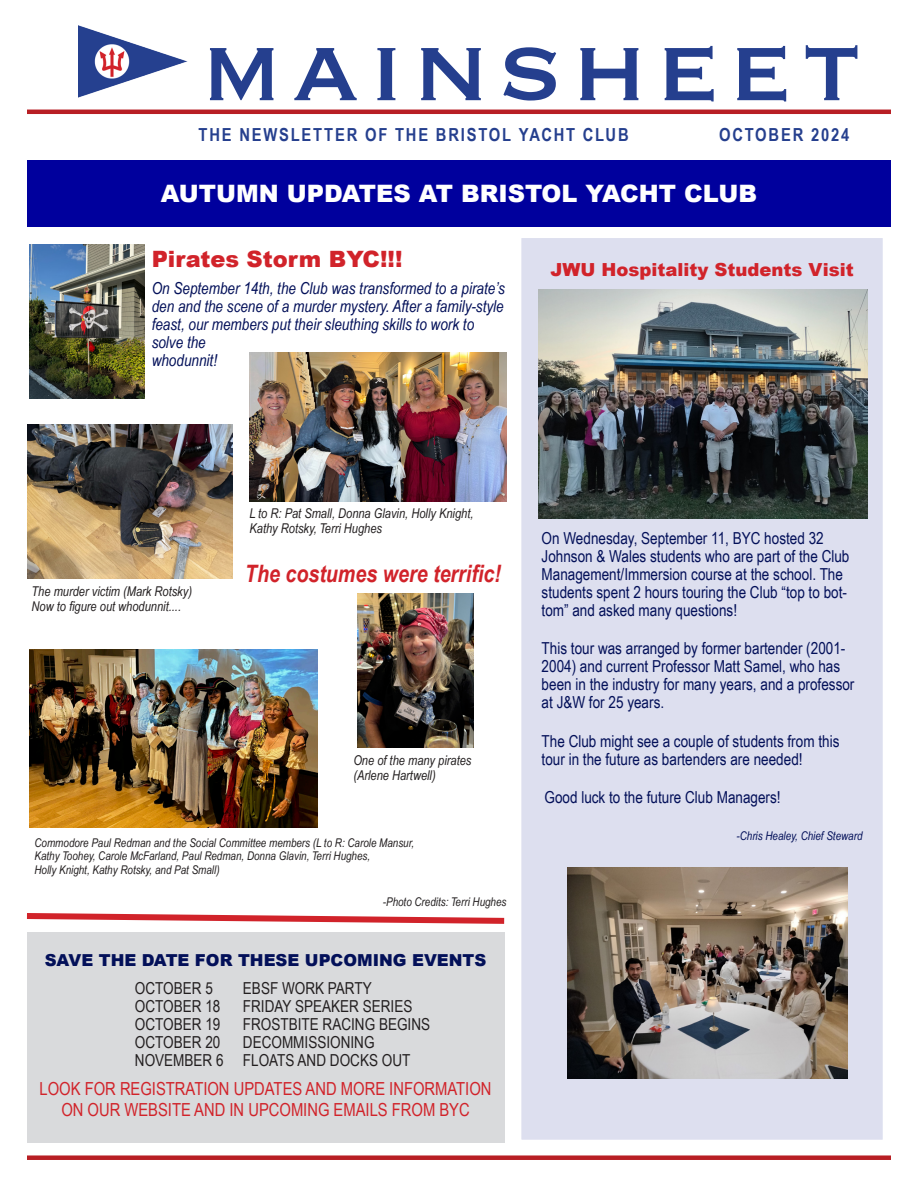
<style>
.page{position:relative;width:918px;height:1188px;background:#fff}
.page>*{position:absolute;margin:0;border:0;box-sizing:border-box;transform-origin:0 0}
.t1{font:118.5px "Copperplate";letter-spacing:.06em;color:#253f8e}
.t2{font:900 24px "Arial";color:#fff}
.t3{font:italic 700 24px "Arial Narrow";color:#d1232a}
.t4{font:900 22.5px "Arial";color:#d1232a}
.t5{font:18px/21.6px "Arial Narrow";color:#d1232a;text-align:center}
.t6{font:700 18px "Arial Narrow";letter-spacing:.1em;color:#253f8e}
.t7{font:900 18px "Arial";color:#d1232a}
.t8{font:16.5px/18px "Arial Narrow";color:#031059}
.t9{font:italic 16.5px/18px "Arial Narrow";color:#031059}
.t10{font:16.5px "Arial Narrow";color:#231f20}
.t11{font:900 16.5px "Arial";color:#031059}
.t12{font:italic 13.5px/15px "Arial Narrow";color:#231f20}
.t13{font:italic 12px/13.5px "Arial Narrow";color:#231f20}
.t14{font:italic 12px "Arial Narrow";color:#031059}
</style>
<div class="page">
<hr style="left:27px;top:110px;width:864px;height:4px;background:#b81f24">
<img style="left:78px;top:25px;width:109px;height:72px">
<div style="left:27px;top:1155px;width:864px;height:5px;background:#b81f24"></div>
<div style="left:27px;top:160px;width:864px;height:67px;background:#00009d"></div>
<svg style="left:26px;top:913px;width:479px;height:11px"></svg>
<div style="left:27px;top:932px;width:477px;height:211px;background:#d9dadc"></div>
<img style="left:29px;top:244px;width:116px;height:154px">
<img style="left:249px;top:353px;width:258px;height:149px">
<img style="left:27px;top:425px;width:206px;height:154px">
<img style="left:357px;top:593px;width:116px;height:154px">
<img style="left:29px;top:649px;width:289px;height:179px">
<div style="left:521px;top:237px;width:363px;height:903px;background:#dddfef"></div>
<div style="left:520px;top:237px;width:364px;height:904px;border:2px solid #fff"></div>
<img style="left:539px;top:290px;width:329px;height:228px">
<img style="left:567px;top:868px;width:281px;height:210px">
<p class="t1" style="left:199px;top:-9px;width:664px">mainsheet</p>
<p class="t6" style="left:199px;top:121px;width:432px">THE NEWSLETTER OF THE BRISTOL YACHT CLUB</p>
<p class="t6" style="left:719px;top:121px;width:132px">OCTOBER 2024</p>
<p class="t2" style="left:161px;top:176px;width:598px">AUTUMN UPDATES AT BRISTOL YACHT CLUB</p>
<p class="t4" style="left:152px;top:243px;width:252px">Pirates Storm BYC!!!</p>
<p class="t9" style="left:152px;top:279px;width:355px">On September 14th, the Club was transformed to a pirate’s den and the scene of a murder mystery. After a family-style feast, our members put their sleuthing skills to work to solve the<br>whodunnit!</p>
<p class="t7" style="left:550px;top:257px;width:305px">JWU Hospitality Students Visit</p>
<p class="t12" style="left:249px;top:506px;width:226px">L to R: Pat Small, Donna Glavin, Holly Knight,</p>
<p class="t12" style="left:249px;top:521px;width:134px">Kathy Rotsky, Terri Hughes</p>
<p class="t12" style="left:32px;top:583px;width:162px">The murder victim (Mark Rotsky)<br>Now to figure out whodunnit....</p>
<p class="t3" style="left:245px;top:556px;width:257px">The costumes were terrific!</p>
<p class="t12" style="left:353px;top:752px;width:120px">One of the many pirates</p>
<p class="t12" style="left:353px;top:767px;width:84px">(Arlene Hartwell)</p>
<p class="t13" style="left:35px;top:836px;width:381px">Commodore Paul Redman and the Social Committee members (L to R: Carole Mansur,<br>Kathy Toohey, Carole McFarland, Paul Redman, Donna Glavin, Terri Hughes,</p>
<p class="t13" style="left:35px;top:863px;width:187px">Holly Knight, Kathy Rotsky, and Pat Small)</p>
<p class="t13" style="left:383px;top:895px;width:125px">-Photo Credits: Terri Hughes</p>
<p class="t11" style="left:45px;top:948px;width:443px">SAVE THE DATE FOR THESE UPCOMING EVENTS</p>
<p class="t10" style="left:135px;top:976px;width:79px">OCTOBER 5</p>
<p class="t10" style="left:243px;top:976px;width:130px">EBSF WORK PARTY</p>
<p class="t10" style="left:135px;top:994px;width:87px">OCTOBER 18</p>
<p class="t10" style="left:243px;top:994px;width:171px">FRIDAY SPEAKER SERIES</p>
<p class="t10" style="left:135px;top:1012px;width:87px">OCTOBER 19</p>
<p class="t10" style="left:243px;top:1012px;width:189px">FROSTBITE RACING BEGINS</p>
<p class="t10" style="left:135px;top:1030px;width:87px">OCTOBER 20</p>
<p class="t10" style="left:243px;top:1030px;width:133px">DECOMMISSIONING</p>
<p class="t10" style="left:135px;top:1048px;width:277px">NOVEMBER 6 FLOATS AND DOCKS OUT</p>
<p class="t5" style="left:40px;top:1077px;width:453px">LOOK FOR REGISTRATION UPDATES AND MORE INFORMATION<br>ON OUR WEBSITE AND IN UPCOMING EMAILS FROM BYC</p>
<p class="t8" style="left:542px;top:529px;width:309px">On Wednesday, September 11, BYC hosted 32<br>Johnson &amp; Wales students who are part of the Club Management/Immersion course at the school. The students spent 2 hours touring the Club “top to bot&shy;tom” and asked many questions!</p>
<p class="t8" style="left:542px;top:639px;width:314px">This tour was arranged by former bartender (2001- 2004) and current Professor Matt Samel, who has been in the industry for many years, and a professor at J&amp;W for 25 years.</p>
<p class="t8" style="left:542px;top:731px;width:299px">The Club might see a couple of students from this tour in the future as bartenders are needed!</p>
<p class="t8" style="left:544px;top:788px;width:238px">Good luck to the future Club Managers!</p>
<p class="t14" style="left:737px;top:827px;width:127px">-Chris Healey, Chief Steward</p>
</div>
